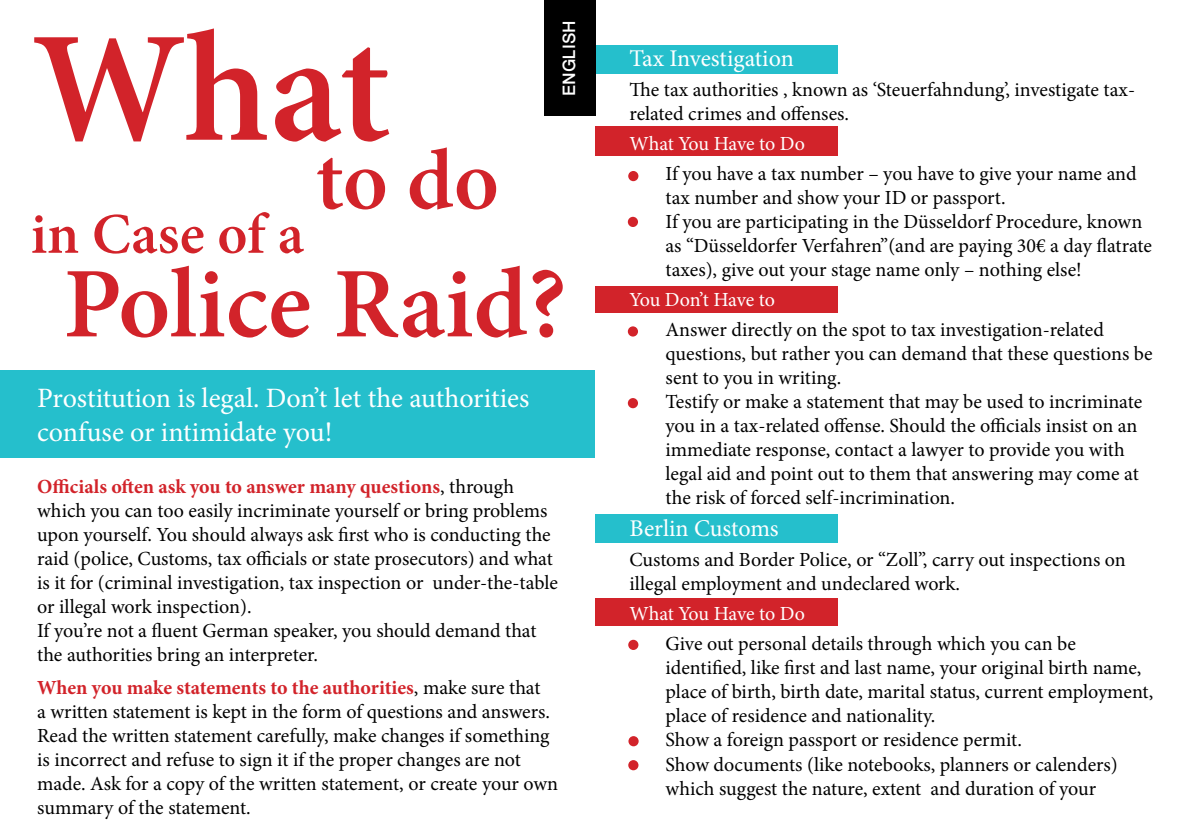
<style>
.page{position:relative;width:1191px;height:840px;background:#fff}
.page>*{position:absolute;margin:0;border:0;box-sizing:border-box;transform-origin:0 0}
.t1{font:600 157.4px "Minion Pro";color:#d2232a}
.t2{font:600 100px "Minion Pro";color:#d2232a}
.t3{font:600 86.4px "Minion Pro";color:#d2232a}
.t4{font:600 57.6px "Minion Pro";color:#d2232a}
.t5{font:28px/33.6px "Minion Pro";color:#fff}
.t6{font:24px "Minion Pro";letter-spacing:-.005em;color:#fff}
.t7{font:500 24px "Win Soft Pro";color:#fff}
.t8{font:20px/24px "Minion Pro";letter-spacing:-.005em;color:#000}
.t9{font:20px "Minion Pro";letter-spacing:-.01em;color:#fff}
.s1{font-weight:700;color:#d2232a}
</style>
<div class="page">
<div style="left:595px;top:286px;width:243px;height:26px;background:#d2232a"></div>
<div style="left:595px;top:598px;width:243px;height:27px;background:#d2232a"></div>
<div style="left:0;top:370px;width:595px;height:87px;background:#25bfcc"></div>
<div style="left:595px;top:126px;width:243px;height:30px;background:#d2232a"></div>
<div style="left:595px;top:45px;width:243px;height:28px;background:#25bfcc"></div>
<div style="left:595px;top:514px;width:243px;height:29px;background:#25bfcc"></div>
<div style="left:544px;top:0;width:51px;height:115px;background:#000"></div>
<div style="left:628px;top:639px;width:10px;height:10px;background:#d2232a;border-radius:50%"></div>
<svg style="left:628px;top:735px;width:10px;height:10px"></svg>
<svg style="left:628px;top:759px;width:10px;height:10px"></svg>
<div style="left:628px;top:326px;width:10px;height:10px;background:#d2232a;border-radius:50%"></div>
<div style="left:628px;top:398px;width:10px;height:10px;background:#d2232a;border-radius:50%"></div>
<div style="left:628px;top:217px;width:10px;height:10px;background:#d2232a;border-radius:50%"></div>
<div style="left:628px;top:171px;width:10px;height:10px;background:#d2232a;border-radius:50%"></div>
<h1 class="t1" style="left:32px;top:-20px;width:360px">What</h1>
<p class="t7" style="left:552px;top:96px;width:78px;rotate:-90deg">ENGLISH</p>
<h3 class="t3" style="left:315px;top:121px;width:185px">to do</h3>
<h3 class="t4" style="left:31px;top:194px;width:275px">in Case of a</h3>
<h2 class="t2" style="left:63px;top:235px;width:505px">Police Raid?</h2>
<h3 class="t5" style="left:37px;top:381px;width:494px">Prostitution is legal. Don’t let the authorities confuse or intimidate you!</h3>
<p class="t8" style="left:37px;top:474px;width:522px"><span class="s1">Officials often ask you to answer many questions</span>, through which you can too easily incriminate yourself or bring problems upon yourself. You should always ask first who is conducting the raid (police, Customs, tax officials or state prosecutors) and what is it for (criminal investigation, tax inspection or under-the-table or illegal work inspection).<br>If you’re not a fluent German speaker, you should demand that the authorities bring an interpreter.</p>
<p class="t8" style="left:37px;top:674px;width:522px"><span class="s1">When you make statements to the authorities</span>, make sure that<br>a written statement is kept in the form of questions and answers.<br>Read the written statement carefully, make changes if something is incorrect and refuse to sign it if the proper changes are not made. Ask for a copy of the written statement, or create your own summary of the statement.</p>
<p class="t6" style="left:629px;top:42px;width:166px">Tax Investigation</p>
<p class="t8" style="left:629px;top:77px;width:507px">The tax authorities , known as ‘Steuerfahndung’, investigate tax&shy;related crimes and offenses.</p>
<p class="t9" style="left:629px;top:130px;width:177px">What You Have to Do</p>
<p class="t8" style="left:665px;top:161px;width:472px;text-indent:-36px">• If you have a tax number – you have to give your name and tax number and show your ID or passport.</p>
<p class="t8" style="left:665px;top:209px;width:488px;text-indent:-36px">• If you are participating in the Düsseldorf Procedure, known as “Düsseldorfer Verfahren”(and are paying 30€ a day flatrate taxes), give out your stage name only – nothing else!</p>
<p class="t9" style="left:629px;top:286px;width:147px">You Don’t Have to</p>
<p class="t8" style="left:665px;top:317px;width:489px;text-indent:-36px">• Answer directly on the spot to tax investigation-related questions, but rather you can demand that these questions be sent to you in writing.</p>
<p class="t8" style="left:665px;top:389px;width:478px;text-indent:-36px">• Testify or make a statement that may be used to incriminate you in a tax-related offense. Should the officials insist on an immediate response, contact a lawyer to provide you with legal aid and point out to them that answering may come at the risk of forced self-incrimination.</p>
<p class="t6" style="left:629px;top:512px;width:151px">Berlin Customs</p>
<p class="t8" style="left:629px;top:547px;width:498px">Customs and Border Police, or “Zoll”, carry out inspections on illegal employment and undeclared work.</p>
<p class="t9" style="left:629px;top:600px;width:177px">What You Have to Do</p>
<p class="t8" style="left:665px;top:631px;width:489px;text-indent:-36px">• Give out personal details through which you can be identified, like first and last name, your original birth name, place of birth, birth date, marital status, current employment, place of residence and nationality.</p>
<p class="t8" style="left:629px;top:727px;width:394px">• Show a foreign passport or residence permit.</p>
<p class="t8" style="left:665px;top:751px;width:454px;text-indent:-36px">• Show documents (like notebooks, planners or calenders) which suggest the nature, extent and duration of your</p>
</div>
